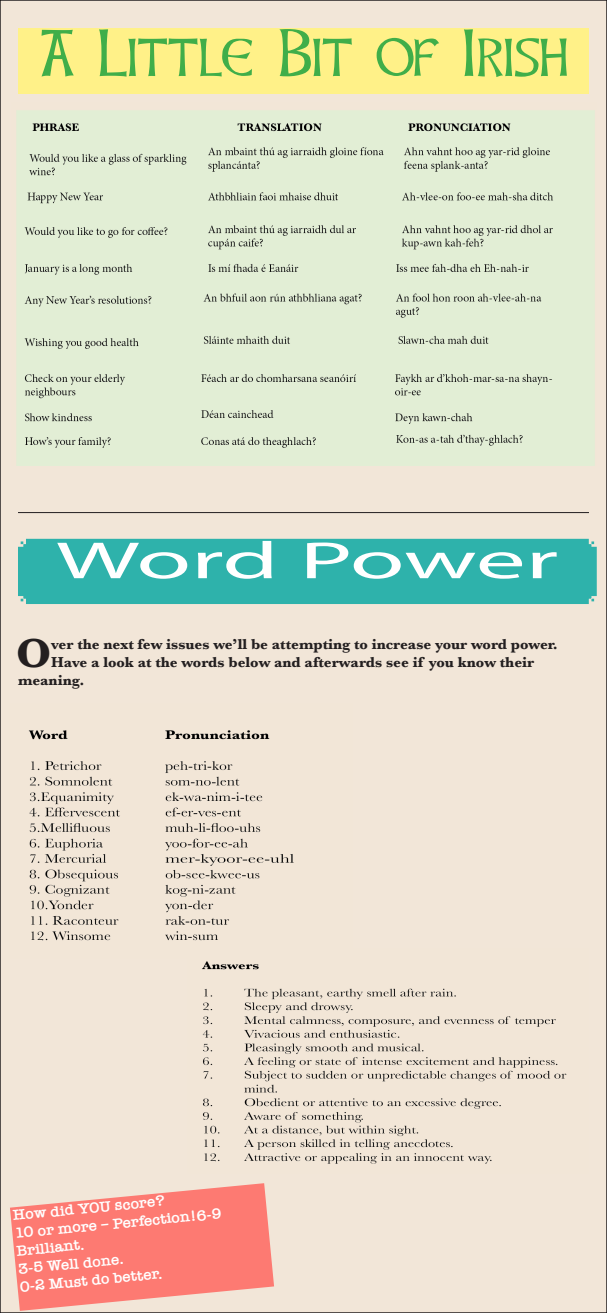
<style>
.page{position:relative;width:607px;height:1313px;background:#fff}
.page>*{position:absolute;margin:0;border:0;box-sizing:border-box;transform-origin:0 0}
.t1{font:58.5px "Celtic Hand";color:#40ae49}
.t2{font:52.5px "Myriad Pro";letter-spacing:-.01em;color:#fff;scale:1.89 1}
.t3{font:700 42.2px "Baskerville";color:#231f20}
.t4{font:700 15px "Baskerville";color:#231f20}
.t5{font:600 15px/18.8px "American Typewriter";color:#fff;scale:1.05 1}
</style>
<div class="page">
<div style="left:0;top:0;width:606px;height:1312px;background:#f2e6d8"></div>
<div style="left:18px;top:28px;width:571px;height:66px;background:#fff188"></div>
<img style="left:16px;top:110px;width:579px;height:355px">
<hr style="left:18px;top:512px;width:571px;height:1px;background:#231f20">
<div style="left:18px;top:539px;width:578px;height:65px;background:#2eb2ab"></div>
<svg style="left:10px;top:1183px;width:264px;height:127px;fill:#fd7a72"></svg>
<img style="left:28px;top:730px;width:266px;height:211px">
<img style="left:202px;top:961px;width:365px;height:203px">
<p class="t1" style="left:39px;top:28px;width:530px">A Little Bit of Irish</p>
<p class="t2" style="left:56px;top:528px;width:267px">Word Power</p>
<p class="t3" style="left:16px;top:624px;width:37px">O</p>
<p class="t4" style="left:51px;top:633px;width:508px">ver the next few issues we’ll be attempting to increase your word power.</p>
<p class="t4" style="left:51px;top:651px;width:484px">Have a look at the words below and afterwards see if you know their</p>
<p class="t4" style="left:18px;top:669px;width:68px">meaning.</p>
<p class="t5" style="left:12px;top:1204px;width:146px;rotate:-5deg">How did YOU score?</p>
<p class="t5" style="left:14px;top:1222px;width:199px;rotate:-5deg">10 or more – Perfection!6-9<br>Brilliant.</p>
<p class="t5" style="left:17px;top:1258px;width:102px;rotate:-5deg">3-5 Well done.</p>
<p class="t5" style="left:19px;top:1276px;width:137px;rotate:-5deg">0-2 Must do better.</p>
</div>
